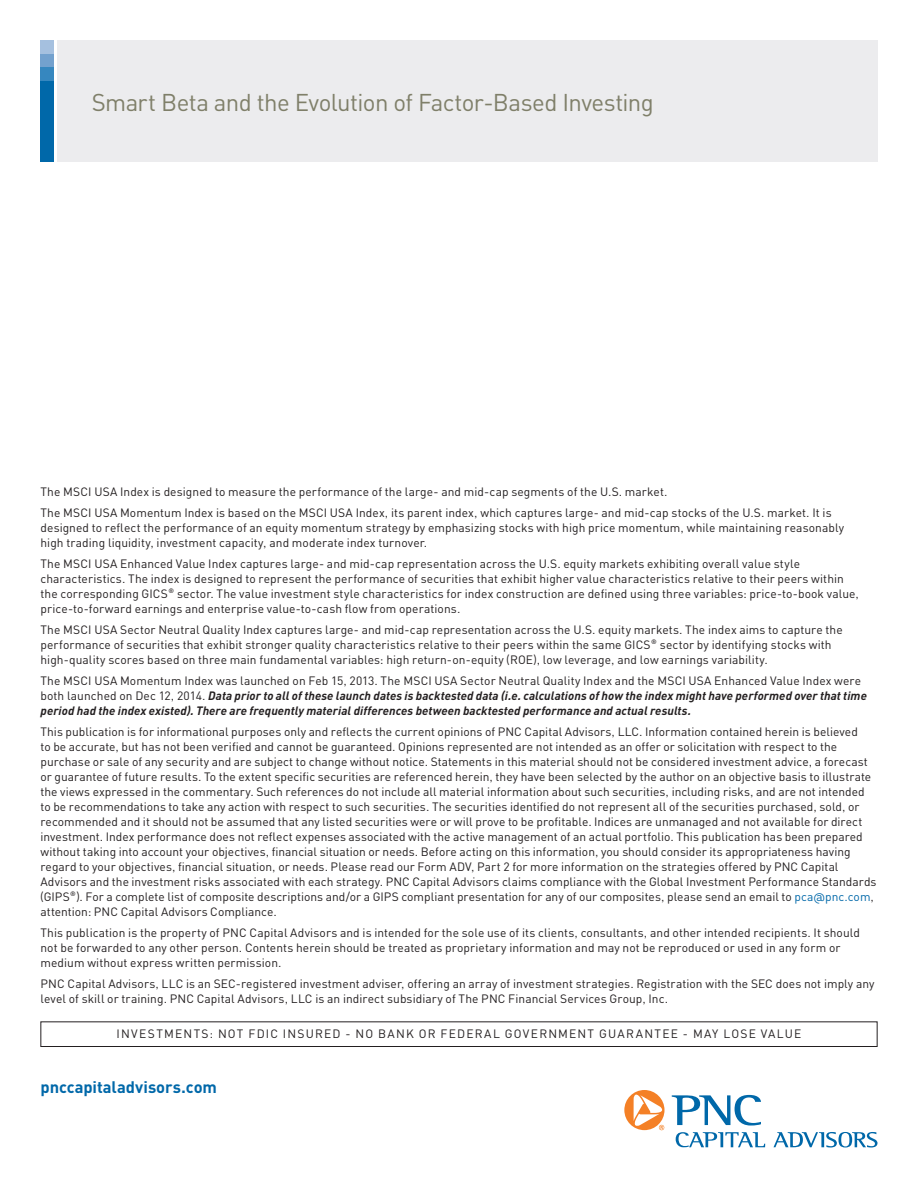
<style>
.page{position:relative;width:918px;height:1188px;background:#fff}
.page>*{position:absolute;margin:0;border:0;box-sizing:border-box;transform-origin:0 0}
.t1{font:24px "PNC Sans";letter-spacing:-.025em;color:#7f7f69}
.t2{font:700 16.5px "PNC Sans";letter-spacing:-.005em;color:#0068a9}
.t3{font:12px/15px "PNC Sans";letter-spacing:.005em;color:#231f20}
.t4{font:italic 700 12px/15px "PNC Sans";letter-spacing:.005em;color:#231f20}
.t5{font:12px "PNC Sans";letter-spacing:.1em;color:#231f20}
.s1{font-weight:400;font-style:normal}
.s2{color:#0068a9}
</style>
<div class="page">
<svg style="left:624px;top:1090px;width:41px;height:40px"></svg>
<svg style="left:672px;top:1095px;width:89px;height:31px"></svg>
<svg style="left:676px;top:1132px;width:89px;height:15px"></svg>
<svg style="left:774px;top:1132px;width:103px;height:16px"></svg>
<div style="left:57px;top:40px;width:821px;height:122px;background:#ececee"></div>
<div style="left:40px;top:40px;width:14px;height:14px;background:#a5c0df"></div>
<div style="left:40px;top:54px;width:14px;height:14px;background:#73a1ce"></div>
<div style="left:40px;top:68px;width:14px;height:13px;background:#3687bf"></div>
<div style="left:40px;top:81px;width:14px;height:81px;background:#0068a9"></div>
<div style="left:41px;top:1022px;width:837px;height:25px;border:1px solid #231f20"></div>
<p class="t1" style="left:92px;top:87px;width:564px">Smart Beta and the Evolution of Factor-Based Investing</p>
<p class="t3" style="left:40px;top:484px;width:628px">The MSCI USA Index is designed to measure the performance of the large- and mid-cap segments of the U.S. market.</p>
<p class="t3" style="left:40px;top:505px;width:805px">The MSCI USA Momentum Index is based on the MSCI USA Index, its parent index, which captures large- and mid-cap stocks of the U.S. market. It is designed to reflect the performance of an equity momentum strategy by emphasizing stocks with high price momentum, while maintaining reasonably high trading liquidity, investment capacity, and moderate index turnover.</p>
<p class="t3" style="left:40px;top:556px;width:820px">The MSCI USA Enhanced Value Index captures large- and mid-cap representation across the U.S. equity markets exhibiting overall value style characteristics. The index is designed to represent the performance of securities that exhibit higher value characteristics relative to their peers within the corresponding GICS® sector. The value investment style characteristics for index construction are defined using three variables: price-to-book value, price-to-forward earnings and enterprise value-to-cash flow from operations.</p>
<p class="t3" style="left:40px;top:622px;width:804px">The MSCI USA Sector Neutral Quality Index captures large- and mid-cap representation across the U.S. equity markets. The index aims to capture the performance of securities that exhibit stronger quality characteristics relative to their peers within the same GICS® sector by identifying stocks with high-quality scores based on three main fundamental variables: high return-on-equity (ROE), low leverage, and low earnings variability.</p>
<p class="t4" style="left:40px;top:672px;width:828px"><span class="s1">The MSCI USA Momentum Index was launched on Feb 15, 2013. The MSCI USA Sector Neutral Quality Index and the MSCI USA Enhanced Value Index were both launched on Dec 12, 2014.</span> Data prior to all of these launch dates is backtested data (i.e. calculations of how the index might have performed over that time period had the index existed). There are frequently material differences between backtested performance and actual results.</p>
<p class="t3" style="left:40px;top:724px;width:838px">This publication is for informational purposes only and reflects the current opinions of PNC Capital Advisors, LLC. Information contained herein is believed<br>to be accurate, but has not been verified and cannot be guaranteed. Opinions represented are not intended as an offer or solicitation with respect to the purchase or sale of any security and are subject to change without notice. Statements in this material should not be considered investment advice, a forecast or guarantee of future results. To the extent specific securities are referenced herein, they have been selected by the author on an objective basis to illustrate the views expressed in the commentary. Such references do not include all material information about such securities, including risks, and are not intended to be recommendations to take any action with respect to such securities. The securities identified do not represent all of the securities purchased, sold, or recommended and it should not be assumed that any listed securities were or will prove to be profitable. Indices are unmanaged and not available for direct investment. Index performance does not reflect expenses associated with the active management of an actual portfolio. This publication has been prepared without taking into account your objectives, financial situation or needs. Before acting on this information, you should consider its appropriateness having regard to your objectives, financial situation, or needs. Please read our Form ADV, Part 2 for more information on the strategies offered by PNC Capital Advisors and the investment risks associated with each strategy. PNC Capital Advisors claims compliance with the Global Investment Performance Standards (GIPS®). For a complete list of composite descriptions and/or a GIPS compliant presentation for any of our composites, please send an email to <span class="s2">pca@pnc.com</span>, attention: PNC Capital Advisors Compliance.</p>
<p class="t3" style="left:40px;top:925px;width:821px">This publication is the property of PNC Capital Advisors and is intended for the sole use of its clients, consultants, and other intended recipients. It should not be forwarded to any other person. Contents herein should be treated as proprietary information and may not be reproduced or used in any form or medium without express written permission.</p>
<p class="t3" style="left:40px;top:976px;width:836px">PNC Capital Advisors, LLC is an SEC-registered investment adviser, offering an array of investment strategies. Registration with the SEC does not imply any level of skill or training. PNC Capital Advisors, LLC is an indirect subsidiary of The PNC Financial Services Group, Inc.</p>
<p class="t5" style="left:117px;top:1026px;width:686px">INVESTMENTS: NOT FDIC INSURED - NO BANK OR FEDERAL GOVERNMENT GUARANTEE - MAY LOSE VALUE</p>
<p class="t2" style="left:40px;top:1077px;width:178px">pnccapitaladvisors.com</p>
</div>
